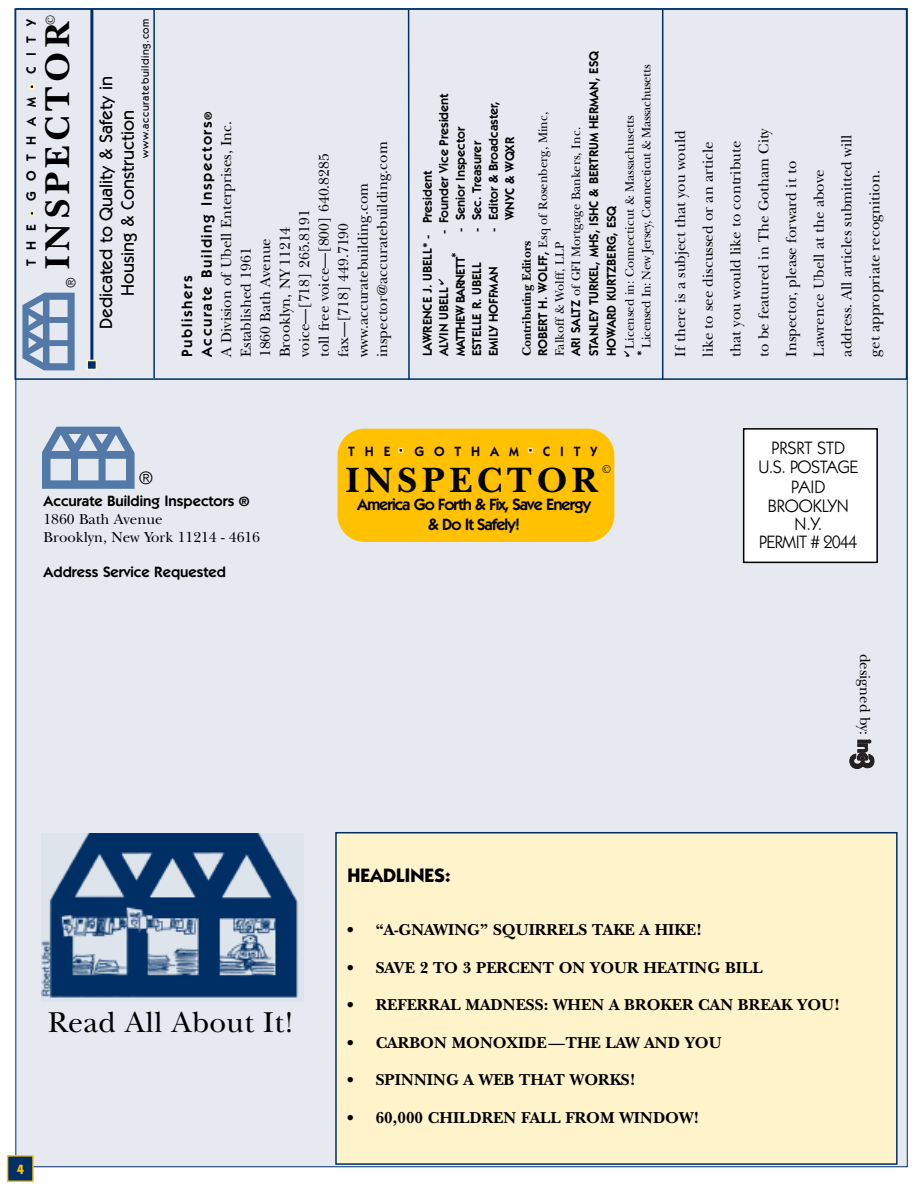
<style>
.page{position:relative;width:918px;height:1188px;background:#fff}
.page>*{position:absolute;margin:0;border:0;box-sizing:border-box;transform-origin:0 0}
.t1{font:700 36.75px "New Baskerville";letter-spacing:.125em;color:#000}
.t2{font:700 36px "New Baskerville";letter-spacing:.125em;color:#000}
.t3{font:30px "New Baskerville";letter-spacing:.015em;color:#000}
.t4{font:700 19.5px "Itc Kabel";color:#000}
.t5{font:18px/18.9px "Itc Kabel";letter-spacing:-.025em;color:#000;text-align:center}
.t6{font:500 18px/21.6px "Itc Kabel";color:#000;text-align:center}
.t7{font:700 16.5px "New Baskerville";color:#000}
.t8{font:600 16.5px/19.8px "Itc Kabel";letter-spacing:-.055em;color:#000;text-align:center}
.t9{font:15px/19.5px "New Baskerville";color:#000}
.t10{font:600 15px "Itc Kabel";color:#000}
.t11{font:600 15px/19.5px "Itc Kabel";letter-spacing:.11em;color:#000}
.t12{font:600 13.5px "Itc Kabel";letter-spacing:.73em;color:#000}
.t13{font:700 13.5px "Itc Kabel";color:#ffc100}
.t14{font:13.5px "Itc Kabel";color:#000}
.t15{font:13.5px "New Baskerville";color:#000}
.t16{font:600 12.75px/16.5px "Itc Kabel";color:#000}
.t17{font:12.75px/16.5px "New Baskerville";color:#000}
.t18{font:12.75px/16.5px "New Baskerville";letter-spacing:-.025em;color:#000}
.t19{font:600 12.75px "Itc Kabel";letter-spacing:-.055em;color:#000}
.t20{font:12px "New Baskerville";color:#000}
.t21{font:500 10.5px "Itc Kabel";letter-spacing:.055em;color:#000}
.s1{font-size:10.5px}
.s2{font-weight:700}
.s3{font-family:"Itc Kabel";font-weight:600}
.s4{font-size:13.5px}
</style>
<div class="page">
<div style="left:16px;top:9px;width:891px;height:1158px;background:#e6eaf0"></div>
<svg style="left:42px;top:427px;width:92px;height:61px"></svg>
<div style="left:744px;top:429px;width:133px;height:133px;background:#fff"></div>
<div style="left:743px;top:428px;width:135px;height:135px;border:2px solid #000"></div>
<div style="left:336px;top:833px;width:561px;height:331px;background:#fff3cc"></div>
<div style="left:335px;top:832px;width:563px;height:333px;border:2px solid #002f65"></div>
<div style="left:8px;top:1156px;width:25px;height:25px;background:#002f65"></div>
<div style="left:7px;top:1155px;width:27px;height:27px;border:2px solid #ffc100"></div>
<img style="left:41px;top:833px;width:258px;height:165px">
<svg style="left:850px;top:740px;width:24px;height:29px"></svg>
<div style="left:338px;top:429px;width:276px;height:113px;background:#ffc100;border-radius:27px"></div>
<svg style="left:398px;top:448px;width:5px;height:5px"></svg>
<svg style="left:528px;top:448px;width:5px;height:5px"></svg>
<div style="left:14px;top:8px;width:893px;height:372px;border:2px solid #002f65"></div>
<svg style="left:22px;top:293px;width:53px;height:77px"></svg>
<svg style="left:29px;top:211px;width:6px;height:5px"></svg>
<svg style="left:29px;top:84px;width:6px;height:5px"></svg>
<hr style="left:90px;top:9px;width:3px;height:361px;background:#002f65">
<div style="left:87px;top:360px;width:9px;height:9px;background:#002f65"></div>
<div style="left:86px;top:360px;width:11px;height:10px;border:2px solid #fff3cc"></div>
<hr style="left:153px;top:10px;width:2px;height:368px;background:#002f65">
<hr style="left:408px;top:10px;width:2px;height:370px;background:#002f65">
<hr style="left:662px;top:10px;width:1px;height:370px;background:#002f65">
<p class="t12" style="left:26px;top:74px;width:56px;rotate:-90deg">CITY</p>
<p class="t12" style="left:26px;top:201px;width:105px;rotate:-90deg">GOTHAM</p>
<p class="t12" style="left:26px;top:266px;width:44px;rotate:-90deg">THE</p>
<p class="t15" style="left:42px;top:25px;width:11px;rotate:-90deg">©</p>
<h2 class="t2" style="left:36px;top:269px;width:248px;rotate:-90deg">INSPECTOR</h2>
<p class="t14" style="left:66px;top:288px;width:12px;rotate:-90deg">®</p>
<p class="t21" style="left:142px;top:158px;width:141px;rotate:-90deg">www.accuratebuilding.com</p>
<p class="t6" style="left:97px;top:329px;width:255px;rotate:-90deg">Dedicated to Quality &amp; Safety in<br>Housing &amp; Construction</p>
<p class="t11" style="left:179px;top:357px;width:247px;rotate:-90deg">Publishers<br>Accurate Building Inspectors<span class="s1">®</span></p>
<p class="t9" style="left:216px;top:357px;width:238px;rotate:-90deg">A Division of Ubell Enterprises, Inc.<br>Established 1961<br>1860 Bath Avenue<br>Brooklyn, NY 11214<br>voice—[718] 265.8191<br>toll free voice—[800] 640.8285 fax—[718] 449.7190 www.accuratebuilding.com inspector@accuratebuilding.com</p>
<p class="t16" style="left:586px;top:356px;width:307px;line-height:17.9px;rotate:-90deg">STANLEY TURKEL, MHS, ISHC &amp; BERTRUM HERMAN, ESQ<br>HOWARD KURTZBERG, ESQ</p>
<p class="t18" style="left:621px;top:356px;width:293px;text-indent:8px;rotate:-90deg">Licensed in: Connecticut &amp; Massachusetts<br><sup>*</sup> Licensed In: New Jersey, Connecticut &amp; Massachusetts</p>
<p class="t16" style="left:437px;top:234px;width:143px;rotate:-90deg">- Founder Vice President</p>
<p class="t16" style="left:486px;top:220px;width:121px;text-indent:-12px;rotate:-90deg">- Editor &amp; Broadcaster,<br>WNYC &amp; WQXR</p>
<p class="t17" style="left:518px;top:356px;width:246px;rotate:-90deg"><span class="s2">Contributing Editors<br></span><span class="s3">ROBERT H. WOLFF,</span> Esq of Rosenberg, Minc,<br>Falkoff &amp; Wolff, LLP<br><span class="s3">ARI SALTZ</span> of GFI Mortgage Bankers, Inc.</p>
<p class="t16" style="left:453px;top:232px;width:107px;rotate:-90deg">- Senior Inspector</p>
<p class="t16" style="left:470px;top:232px;width:93px;rotate:-90deg">- Sec. Treasurer</p>
<p class="t16" style="left:420px;top:356px;width:187px;rotate:-90deg">LAWRENCE J. UBELL* - President<br>ALVIN UBELL</p>
<p class="t19" style="left:456px;top:356px;width:106px;rotate:-90deg">MATTHEW BARNETT*</p>
<p class="t16" style="left:470px;top:356px;width:96px;rotate:-90deg">ESTELLE R. UBELL</p>
<p class="t16" style="left:486px;top:356px;width:91px;rotate:-90deg">EMILY HOFFMAN</p>
<p class="t9" style="left:666px;top:357px;width:230px;line-height:27.8px;rotate:-90deg">If there is a subject that you would like to see discussed or an article that you would like to contribute to be featured in The Gotham City<br>Inspector, please forward it to<br>Lawrence Ubell at the above address. All articles submitted will get appropriate recognition.</p>
<p class="t5" style="left:139px;top:469px;width:16px">®</p>
<p class="t10" style="left:44px;top:496px;width:208px">Accurate Building Inspectors <span class="s4">®</span></p>
<p class="t9" style="left:44px;top:510px;width:218px;line-height:18px">1860 Bath Avenue<br>Brooklyn, New York 11214 - 4616</p>
<p class="t10" style="left:44px;top:567px;width:184px">Address Service Requested</p>
<p class="t12" style="left:348px;top:447px;width:44px">THE</p>
<p class="t12" style="left:415px;top:447px;width:106px">GOTHAM</p>
<p class="t12" style="left:543px;top:447px;width:56px">CITY</p>
<h1 class="t1" style="left:346px;top:458px;width:253px">INSPECTOR</h1>
<p class="t20" style="left:602px;top:461px;width:10px">©</p>
<p class="t8" style="left:357px;top:496px;width:235px">America Go Forth &amp; Fix, Save Energy &amp; Do It Safely!</p>
<p class="t5" style="left:758px;top:440px;width:102px">PRSRT STD<br>U.S. POSTAGE<br>PAID<br>BROOKLYN<br>N.Y.<br>PERMIT # 2044</p>
<p class="t9" style="left:875px;top:654px;width:83px;rotate:90deg">designed by:</p>
<h3 class="t4" style="left:348px;top:868px;width:104px">HEADLINES:</h3>
<h3 class="t3" style="left:48px;top:1005px;width:248px">Read All About It!</h3>
<p class="t13" style="left:17px;top:1165px;width:9px">4</p>
<p class="t7" style="left:348px;top:920px;width:356px">• “A-GNAWING” SQUIRRELS TAKE A HIKE!</p>
<p class="t7" style="left:348px;top:958px;width:417px">• SAVE 2 TO 3 PERCENT ON YOUR HEATING BILL</p>
<p class="t7" style="left:348px;top:995px;width:494px">• REFERRAL MADNESS: WHEN A BROKER CAN BREAK YOU!</p>
<p class="t7" style="left:348px;top:1033px;width:376px">• CARBON MONOXIDE—THE LAW AND YOU</p>
<p class="t7" style="left:348px;top:1070px;width:290px">• SPINNING A WEB THAT WORKS!</p>
<p class="t7" style="left:348px;top:1107px;width:354px">• 60,000 CHILDREN FALL FROM WINDOW!</p>
</div>
